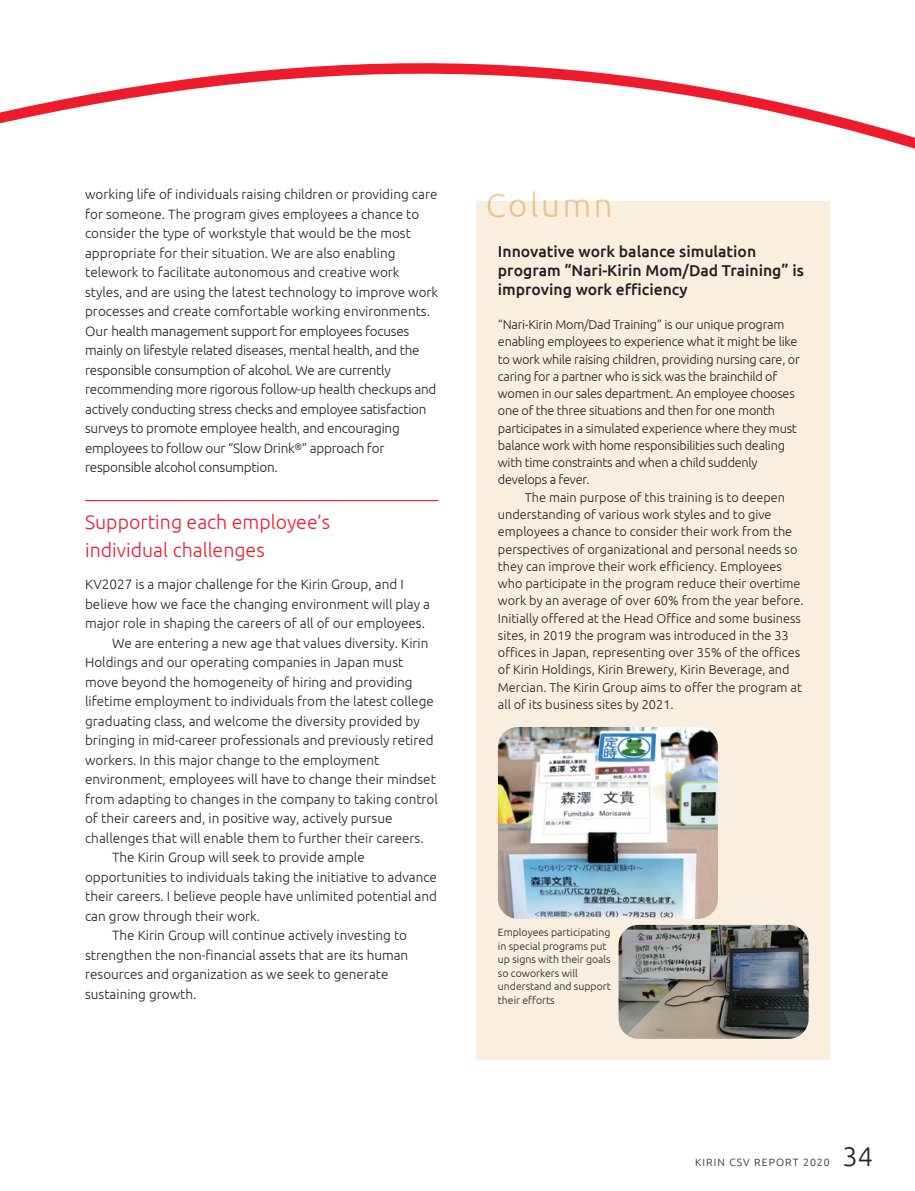
<style>
.page{position:relative;width:915px;height:1191px;background:#fff}
.page>*{position:absolute;margin:0;border:0;box-sizing:border-box;transform-origin:0 0}
.t1{font:300 33px "Ubuntu";letter-spacing:.08em;color:#f2cea0}
.t2{font:300 27px "Ubuntu";color:#231f20}
.t3{font:300 19.5px/27px "Ubuntu";color:#ee1b2d}
.t4{font:500 15.75px/18.8px "Ubuntu";color:#231f20}
.t5{font:300 13.5px "Ubuntu";color:#231f20}
.t6{font:300 13.5px/19.5px "Ubuntu";letter-spacing:-.02em;color:#231f20}
.t7{font:300 12.75px/17.2px "Ubuntu";color:#231f20}
.t8{font:300 12.75px/17.2px "Ubuntu";letter-spacing:-.02em;color:#231f20}
.t9{font:300 10.5px/13.5px "Ubuntu";color:#231f20}
.t10{font:300 10.5px "Ubuntu";letter-spacing:.1em;color:#231f20}
</style>
<div class="page">
<svg style="left:0;top:63px;width:914px;height:161px"></svg>
<hr style="left:85px;top:500px;width:353px;height:1px;background:#ee1b2d">
<div style="left:476px;top:201px;width:353px;height:859px;background:#faeede"></div>
<img style="left:497px;top:727px;width:220px;height:192px">
<img style="left:618px;top:925px;width:190px;height:113px">
<p class="t6" style="left:85px;top:184px;width:354px">working life of individuals raising children or providing care for someone. The program gives employees a chance to consider the type of workstyle that would be the most appropriate for their situation. We are also enabling telework to facilitate autonomous and creative work styles, and are using the latest technology to improve work processes and create comfortable working environments.<br>Our health management support for employees focuses mainly on lifestyle related diseases, mental health, and the responsible consumption of alcohol. We are currently recommending more rigorous follow-up health checkups and actively conducting stress checks and employee satisfaction surveys to promote employee health, and encouraging employees to follow our “Slow Drink<sup>®</sup>” approach for responsible alcohol consumption.</p>
<h3 class="t3" style="left:85px;top:508px;width:246px">Supporting each employee’s individual challenges</h3>
<p class="t5" style="left:85px;top:576px;width:320px">KV2027 is a major challenge for the Kirin Group, and I</p>
<p class="t5" style="left:85px;top:596px;width:346px">believe how we face the changing environment will play a</p>
<p class="t5" style="left:85px;top:615px;width:341px">major role in shaping the careers of all of our employees.</p>
<p class="t5" style="left:112px;top:635px;width:318px">We are entering a new age that values diversity. Kirin</p>
<p class="t5" style="left:85px;top:654px;width:319px">Holdings and our operating companies in Japan must</p>
<p class="t5" style="left:85px;top:674px;width:329px">move beyond the homogeneity of hiring and providing</p>
<p class="t5" style="left:85px;top:693px;width:350px">lifetime employment to individuals from the latest college</p>
<p class="t5" style="left:85px;top:713px;width:336px">graduating class, and welcome the diversity provided by</p>
<p class="t5" style="left:85px;top:732px;width:350px">bringing in mid-career professionals and previously retired</p>
<p class="t5" style="left:85px;top:752px;width:296px">workers. In this major change to the employment</p>
<p class="t5" style="left:85px;top:771px;width:352px">environment, employees will have to change their mindset</p>
<p class="t5" style="left:85px;top:791px;width:354px">from adapting to changes in the company to taking control</p>
<p class="t5" style="left:85px;top:810px;width:309px">of their careers and, in positive way, actively pursue</p>
<p class="t5" style="left:85px;top:830px;width:340px">challenges that will enable them to further their careers.</p>
<p class="t5" style="left:112px;top:849px;width:254px">The Kirin Group will seek to provide ample</p>
<p class="t5" style="left:85px;top:869px;width:353px">opportunities to individuals taking the initiative to advance</p>
<p class="t5" style="left:85px;top:888px;width:353px">their careers. I believe people have unlimited potential and</p>
<p class="t5" style="left:85px;top:908px;width:177px">can grow through their work.</p>
<p class="t5" style="left:112px;top:927px;width:296px">The Kirin Group will continue actively investing to</p>
<p class="t5" style="left:85px;top:947px;width:324px">strengthen the non-financial assets that are its human</p>
<p class="t5" style="left:85px;top:966px;width:305px">resources and organization as we seek to generate</p>
<p class="t5" style="left:85px;top:986px;width:113px">sustaining growth.</p>
<h1 class="t1" style="left:485px;top:185px;width:128px">Column</h1>
<p class="t4" style="left:497px;top:242px;width:307px">Innovative work balance simulation program “Nari-Kirin Mom/Dad Training” is improving work efficiency</p>
<p class="t8" style="left:497px;top:316px;width:303px">“Nari-Kirin Mom/Dad Training” is our unique program enabling employees to experience what it might be like to work while raising children, providing nursing care, or caring for a partner who is sick was the brainchild of women in our sales department. An employee chooses one of the three situations and then for one month participates in a simulated experience where they must balance work with home responsibilities such dealing with time constraints and when a child suddenly develops a fever.</p>
<p class="t7" style="left:497px;top:488px;width:307px;text-indent:27px">The main purpose of this training is to deepen understanding of various work styles and to give employees a chance to consider their work from the perspectives of organizational and personal needs so they can improve their work efficiency. Employees who participate in the program reduce their overtime work by an average of over 60% from the year before.<br>Initially offered at the Head Office and some business sites, in 2019 the program was introduced in the 33 offices in Japan, representing over 35% of the offices of Kirin Holdings, Kirin Brewery, Kirin Beverage, and Mercian. The Kirin Group aims to offer the program at all of its business sites by 2021.</p>
<p class="t9" style="left:497px;top:925px;width:114px">Employees participating in special programs put up signs with their goals so coworkers will understand and support their efforts</p>
<p class="t10" style="left:695px;top:1155px;width:136px">KIRIN CSV REPORT 2020</p>
<h2 class="t2" style="left:842px;top:1139px;width:32px">34</h2>
</div>
